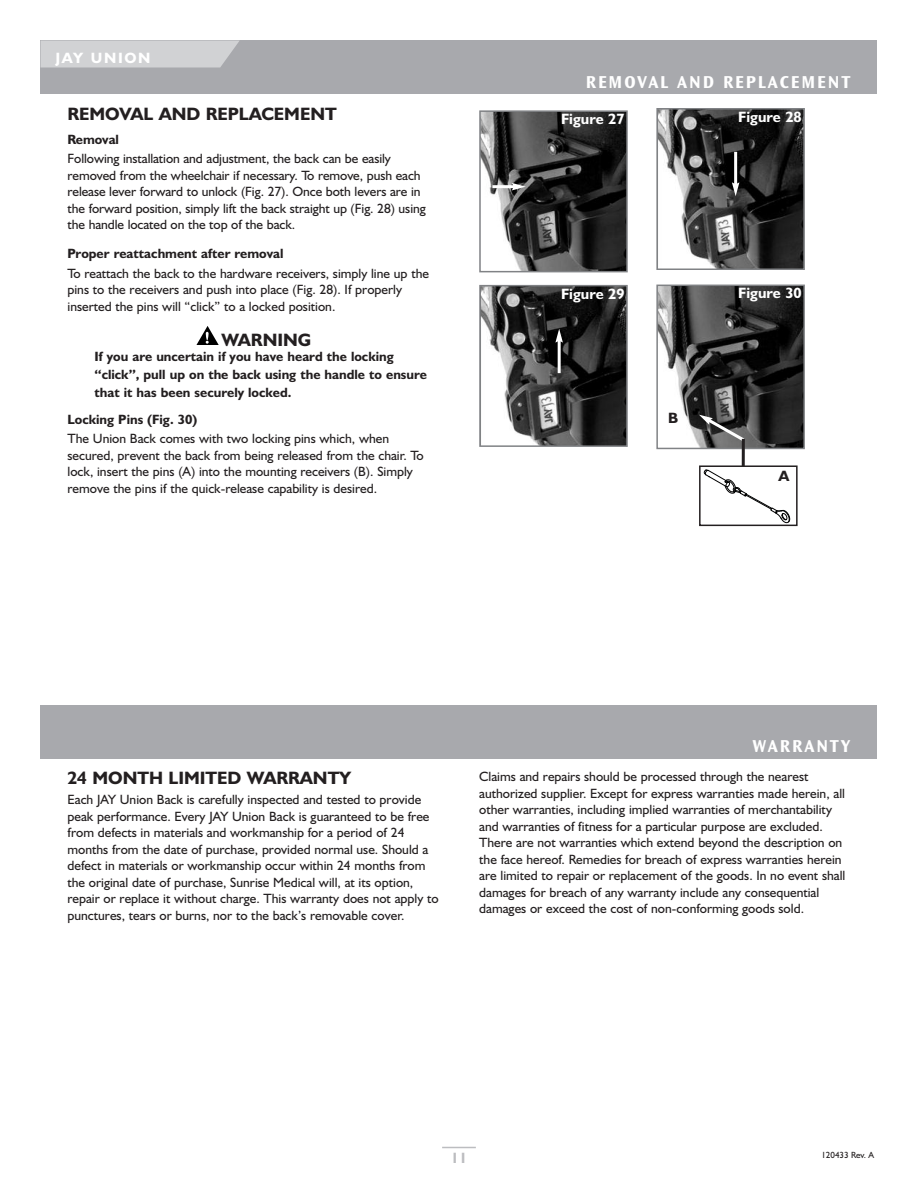
<style>
.page{position:relative;width:918px;height:1188px;background:#fff}
.page>*{position:absolute;margin:0;border:0;box-sizing:border-box;transform-origin:0 0}
.t1{font:700 18px "Humanist 521 BT";color:#231f20}
.t2{font:18px "Ocean Sans MM.648.wt.475.wd";letter-spacing:.105em;color:#fff}
.t3{font:700 15px "Humanist 521 BT";color:#fff}
.t4{font:700 15px "Humanist 521 BT";letter-spacing:.11em;color:#fff}
.t5{font:700 15px "Humanist 521 BT";color:#231f20}
.t6{font:700 15px "Humanist 521 BT";color:#bcbdc0}
.t7{font:13.5px/16.5px "Humanist 521 BT";color:#231f20}
.t8{font:700 13.5px/18px "Humanist 521 BT";color:#231f20}
.t9{font:9px "Humanist 521 BT";color:#231f20}
</style>
<div class="page">
<div style="left:40px;top:40px;width:838px;height:54px;background:#a8a9ad"></div>
<svg style="left:40px;top:40px;width:200px;height:28px;background:#cdced0"></svg>
<svg style="left:196px;top:326px;width:23px;height:19px"></svg>
<div style="left:40px;top:705px;width:838px;height:54px;background:#a8a9ad"></div>
<img style="left:482px;top:113px;width:143px;height:156px">
<div style="left:479px;top:110px;width:149px;height:162px;border:2px solid #808285"></div>
<img style="left:482px;top:288px;width:143px;height:156px">
<div style="left:479px;top:285px;width:149px;height:162px;border:2px solid #808285"></div>
<img style="left:659px;top:288px;width:143px;height:158px">
<div style="left:656px;top:285px;width:149px;height:164px;border:2px solid #808285"></div>
<hr style="left:558px;top:340px;width:3px;height:33px;background:#fff">
<svg style="left:555px;top:329px;width:8px;height:14px"></svg>
<hr style="left:492px;top:185px;width:22px;height:3px;background:#fff">
<svg style="left:512px;top:183px;width:14px;height:7px"></svg>
<img style="left:659px;top:111px;width:143px;height:156px">
<div style="left:656px;top:108px;width:149px;height:162px;border:2px solid #808285"></div>
<hr style="left:734px;top:152px;width:3px;height:33px;background:#fff">
<svg style="left:732px;top:182px;width:7px;height:14px"></svg>
<svg style="left:704px;top:470px;width:86px;height:53px"></svg>
<div style="left:699px;top:465px;width:99px;height:61px;border:2px solid #231f20"></div>
<svg style="left:699px;top:415px;width:49px;height:29px"></svg>
<hr style="left:742px;top:439px;width:3px;height:27px;background:#231f20">
<hr style="left:442px;top:1147px;width:34px;height:1px;background:#bcbdc0">
<p class="t4" style="left:56px;top:52px;width:97px">JAY UNION</p>
<h1 class="t1" style="left:67px;top:108px;width:271px">REMOVAL AND REPLACEMENT</h1>
<p class="t8" style="left:68px;top:132px;width:53px">Removal</p>
<p class="t7" style="left:67px;top:152px;width:360px">Following installation and adjustment, the back can be easily removed from the wheelchair if necessary. To remove, push each release lever forward to unlock (Fig. 27). Once both levers are in the forward position, simply lift the back straight up (Fig. 28) using the handle located on the top of the back.</p>
<p class="t8" style="left:67px;top:246px;width:218px">Proper reattachment after removal</p>
<p class="t7" style="left:67px;top:267px;width:363px">To reattach the back to the hardware receivers, simply line up the pins to the receivers and push into place (Fig. 28). If properly inserted the pins will “click” to a locked position.</p>
<h1 class="t1" style="left:221px;top:334px;width:91px">WARNING</h1>
<p class="t8" style="left:94px;top:349px;width:334px">If you are uncertain if you have heard the locking “click”, pull up on the back using the handle to ensure that it has been securely locked.</p>
<p class="t8" style="left:68px;top:412px;width:131px">Locking Pins (Fig. 30)</p>
<p class="t7" style="left:68px;top:432px;width:358px">The Union Back comes with two locking pins which, when secured, prevent the back from being released from the chair. To lock, insert the pins (A) into the mounting receivers (B). Simply remove the pins if the quick-release capability is desired.</p>
<h1 class="t2" style="left:586px;top:75px;width:266px">REMOVAL AND REPLACEMENT</h1>
<p class="t3" style="left:561px;top:114px;width:65px">Figure 27</p>
<p class="t3" style="left:738px;top:112px;width:65px">Figure 28</p>
<p class="t3" style="left:561px;top:288px;width:65px">Figure 29</p>
<p class="t3" style="left:738px;top:288px;width:65px">Figure 30</p>
<p class="t5" style="left:668px;top:413px;width:12px">B</p>
<p class="t5" style="left:778px;top:471px;width:12px">A</p>
<h1 class="t1" style="left:68px;top:772px;width:285px">24 MONTH LIMITED WARRANTY</h1>
<p class="t7" style="left:67px;top:793px;width:373px">Each JAY Union Back is carefully inspected and tested to provide peak performance. Every JAY Union Back is guaranteed to be free from defects in materials and workmanship for a period of 24 months from the date of purchase, provided normal use. Should a defect in materials or workmanship occur within 24 months from the original date of purchase, Sunrise Medical will, at its option, repair or replace it without charge. This warranty does not apply to punctures, tears or burns, nor to the back’s removable cover.</p>
<h1 class="t2" style="left:752px;top:739px;width:100px">WARRANTY</h1>
<p class="t7" style="left:479px;top:770px;width:368px">Claims and repairs should be processed through the nearest authorized supplier. Except for express warranties made herein, all other warranties, including implied warranties of merchantability and warranties of fitness for a particular purpose are excluded.<br>There are not warranties which extend beyond the description on the face hereof. Remedies for breach of express warranties herein are limited to repair or replacement of the goods. In no event shall damages for breach of any warranty include any consequential damages or exceed the cost of non-conforming goods sold.</p>
<p class="t6" style="left:451px;top:1152px;width:18px">11</p>
<p class="t9" style="left:821px;top:1152px;width:54px">120433 Rev. A</p>
</div>
